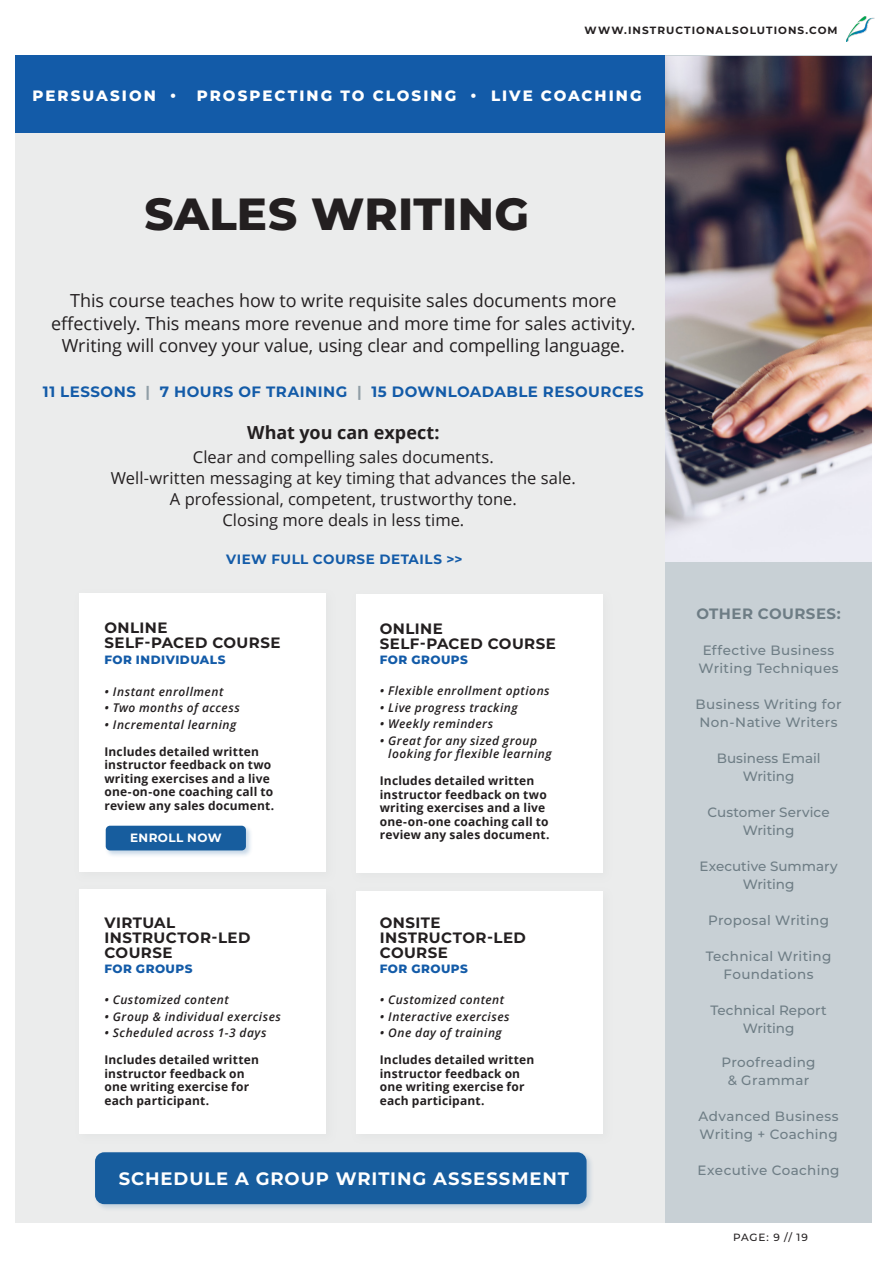
<style>
.page{position:relative;width:893px;height:1263px;background:#fff}
.page>*{position:absolute;margin:0;border:0;box-sizing:border-box;transform-origin:0 0}
.Section_Intro_30_33{font:800 45px "Montserrat";letter-spacing:.005em;color:#231f20}
.Section_Subline_Center_21_21{font:18px/22.5px "Open Sans";letter-spacing:-.005em;color:#231f20;text-align:center}
.Section_Subline_Center_21_21-2{font:700 18px "Montserrat";letter-spacing:.05em;color:#fff}
.Section_Subline_Center_21_21-3{font:700 18px "Open Sans";color:#231f20}
.Section_Subline_Center_21_21-4{font:16.5px "Open Sans";color:#231f20}
._10_pt_Headlines_Copytext{font:700 15px/15px "Montserrat";letter-spacing:.03em;color:#231f20}
.Section_Subline_Center_21_21-5{font:700 15px "Montserrat";letter-spacing:.035em;color:#135ba8}
.Section_Subline_Center_21_21-6{font:800 15px "Montserrat";letter-spacing:.135em;color:#fff}
.Section_Subline_Center_21_21-7{font:700 15px "Montserrat";letter-spacing:.03em;color:#6e7d85}
.Section_Subline_Center_21_21-8{font:500 13.5px/18px "Montserrat";letter-spacing:.02em;color:#6e7d85;text-align:center}
.Section_Subline_Center_21_21-9{font:500 13.5px/18px "Montserrat";color:#6e7d85;text-align:center}
.Section_Subline_Center_21_21-10{font:500 13.5px/18px "Montserrat";letter-spacing:-.005em;color:#6e7d85;text-align:center}
.Section_Subline_Center_21_21-11{font:700 13.5px "Montserrat";letter-spacing:.04em;color:#135ba8}
._6_pt_Small_Text{font:700 12px/13.5px "Open Sans";letter-spacing:.015em;color:#231f20}
.t1{font:italic 600 12px/13.5px "Open Sans";letter-spacing:.04em;color:#231f20}
._10_pt_Headlines_Copytext-2{font:800 12px "Montserrat";letter-spacing:.04em;color:#135ba8}
.Section_Subline_Center_21_21-12{font:700 12px "Montserrat";letter-spacing:.04em;color:#fff}
.t2{font:700 10.5px "Montserrat";letter-spacing:.095em;color:#231f20}
.t3{font:500 10.5px "Montserrat";letter-spacing:.075em;color:#231f20}
.s1{color:#909ea6}
</style>
<div class="page">
<img style="left:846px;top:17px;width:28px;height:24px">
<div style="left:15px;top:55px;width:818px;height:1167px;background:#ebecec"></div>
<div style="left:79px;top:889px;width:247px;height:245px;background:#fff"></div>
<div style="left:356px;top:891px;width:247px;height:243px;background:#fff"></div>
<div style="left:79px;top:593px;width:247px;height:279px;background:#fff"></div>
<div style="left:356px;top:594px;width:247px;height:279px;background:#fff"></div>
<div style="left:15px;top:55px;width:657px;height:78px;background:#135ba8"></div>
<div style="left:665px;top:55px;width:207px;height:1167px;background:#c8d0d5"></div>
<div style="left:104px;top:824px;width:150px;height:34px;background:#175d9e;opacity:.25"></div>
<div style="left:106px;top:826px;width:140px;height:24px;background:#175d9e;border-radius:4px"></div>
<img style="left:665px;top:57px;width:207px;height:504px">
<div style="left:93px;top:1150px;width:502px;height:62px;background:#175d9e;opacity:.2"></div>
<div style="left:95px;top:1152px;width:492px;height:52px;background:#175d9e;border-radius:9px"></div>
<p class="t2" style="left:585px;top:23px;width:255px">WWW.INSTRUCTIONALSOLUTIONS.COM</p>
<p class="Section_Subline_Center_21_21-6" style="left:32px;top:85px;width:145px">PERSUASION •</p>
<p class="Section_Subline_Center_21_21-6" style="left:197px;top:85px;width:446px">PROSPECTING TO CLOSING • LIVE COACHING</p>
<p class="Section_Intro_30_33" style="left:144px;top:181px;width:386px">SALES WRITING</p>
<p class="Section_Subline_Center_21_21" style="left:51px;top:289px;width:586px">This course teaches how to write requisite sales documents more effectively. This means more revenue and more time for sales activity.<br>Writing will convey your value, using clear and compelling language.</p>
<p class="Section_Subline_Center_21_21-5" style="left:43px;top:381px;width:602px">11 LESSONS <span class="s1">|</span> 7 HOURS OF TRAINING <span class="s1">|</span> 15 DOWNLOADABLE RESOURCES</p>
<p class="Section_Subline_Center_21_21-3" style="left:247px;top:420px;width:194px">What you can expect:</p>
<p class="Section_Subline_Center_21_21-4" style="left:193px;top:446px;width:302px">Clear and compelling sales documents.</p>
<p class="Section_Subline_Center_21_21-4" style="left:111px;top:467px;width:466px">Well-written messaging at key timing that advances the sale.</p>
<p class="Section_Subline_Center_21_21-4" style="left:170px;top:488px;width:348px">A professional, competent, trustworthy tone.</p>
<p class="Section_Subline_Center_21_21-4" style="left:222px;top:509px;width:243px">Closing more deals in less time.</p>
<p class="Section_Subline_Center_21_21-11" style="left:226px;top:549px;width:238px">VIEW FULL COURSE DETAILS &gt;&gt;</p>
<p class="_10_pt_Headlines_Copytext" style="left:104px;top:619px;width:178px">ONLINE<br>SELF-PACED COURSE</p>
<p class="_10_pt_Headlines_Copytext-2" style="left:104px;top:651px;width:123px">FOR INDIVIDUALS</p>
<p class="t1" style="left:104px;top:684px;width:120px">• Instant enrollment</p>
<p class="t1" style="left:104px;top:701px;width:137px">• Two months of access</p>
<p class="t1" style="left:104px;top:717px;width:133px">• Incremental learning</p>
<p class="_6_pt_Small_Text" style="left:104px;top:744px;width:171px">Includes detailed written instructor feedback on two writing exercises and a live one-on-one coaching call to review any sales document.</p>
<p class="Section_Subline_Center_21_21-12" style="left:130px;top:829px;width:93px">ENROLL NOW</p>
<p class="_10_pt_Headlines_Copytext" style="left:104px;top:914px;width:148px">VIRTUAL<br>INSTRUCTOR-LED<br>COURSE</p>
<p class="_10_pt_Headlines_Copytext-2" style="left:104px;top:960px;width:90px">FOR GROUPS</p>
<p class="t1" style="left:104px;top:993px;width:126px">• Customized content</p>
<p class="t1" style="left:104px;top:1009px;width:178px">• Group &amp; individual exercises</p>
<p class="t1" style="left:104px;top:1026px;width:164px">• Scheduled across 1-3 days</p>
<p class="_6_pt_Small_Text" style="left:104px;top:1053px;width:156px">Includes detailed written instructor feedback on one writing exercise for each participant.</p>
<p class="_10_pt_Headlines_Copytext" style="left:380px;top:620px;width:178px">ONLINE<br>SELF-PACED COURSE</p>
<p class="_10_pt_Headlines_Copytext-2" style="left:380px;top:651px;width:90px">FOR GROUPS</p>
<p class="t1" style="left:380px;top:684px;width:171px">• Flexible enrollment options</p>
<p class="t1" style="left:380px;top:700px;width:139px">• Live progress tracking</p>
<p class="t1" style="left:380px;top:717px;width:115px">• Weekly reminders</p>
<p class="t1" style="left:388px;top:733px;width:165px;text-indent:-9px">• Great for any sized group looking for flexible learning</p>
<p class="_6_pt_Small_Text" style="left:380px;top:774px;width:171px">Includes detailed written instructor feedback on two writing exercises and a live one-on-one coaching call to review any sales document.</p>
<p class="_10_pt_Headlines_Copytext" style="left:380px;top:914px;width:148px">ONSITE<br>INSTRUCTOR-LED<br>COURSE</p>
<p class="_10_pt_Headlines_Copytext-2" style="left:380px;top:960px;width:90px">FOR GROUPS</p>
<p class="t1" style="left:380px;top:993px;width:126px">• Customized content</p>
<p class="t1" style="left:380px;top:1009px;width:131px">• Interactive exercises</p>
<p class="t1" style="left:380px;top:1026px;width:123px">• One day of training</p>
<p class="_6_pt_Small_Text" style="left:380px;top:1053px;width:156px">Includes detailed written instructor feedback on one writing exercise for each participant.</p>
<p class="Section_Subline_Center_21_21-2" style="left:119px;top:1166px;width:452px">SCHEDULE A GROUP WRITING ASSESSMENT</p>
<p class="Section_Subline_Center_21_21-7" style="left:696px;top:602px;width:146px">OTHER COURSES:</p>
<p class="Section_Subline_Center_21_21-8" style="left:699px;top:640px;width:141px">Effective Business<br>Writing Techniques</p>
<p class="Section_Subline_Center_21_21-8" style="left:696px;top:694px;width:147px">Business Writing for</p>
<p class="Section_Subline_Center_21_21-8" style="left:699px;top:712px;width:140px">Non-Native Writers</p>
<p class="Section_Subline_Center_21_21-9" style="left:717px;top:748px;width:105px">Business Email<br>Writing</p>
<p class="Section_Subline_Center_21_21-9" style="left:707px;top:802px;width:124px">Customer Service<br>Writing</p>
<p class="Section_Subline_Center_21_21-10" style="left:699px;top:856px;width:140px">Executive Summary<br>Writing</p>
<p class="Section_Subline_Center_21_21-8" style="left:708px;top:910px;width:122px">Proposal Writing</p>
<p class="Section_Subline_Center_21_21-8" style="left:706px;top:946px;width:127px">Technical Writing<br>Foundations</p>
<p class="Section_Subline_Center_21_21-9" style="left:710px;top:1000px;width:118px">Technical Report<br>Writing</p>
<p class="Section_Subline_Center_21_21-8" style="left:721px;top:1053px;width:96px">Proofreading &amp; Grammar</p>
<p class="Section_Subline_Center_21_21-8" style="left:698px;top:1107px;width:142px">Advanced Business</p>
<p class="Section_Subline_Center_21_21-8" style="left:699px;top:1125px;width:140px">Writing + Coaching</p>
<p class="Section_Subline_Center_21_21-8" style="left:698px;top:1161px;width:143px">Executive Coaching</p>
<p class="t3" style="left:733px;top:1230px;width:76px">PAGE: 9 // 19</p>
</div>
